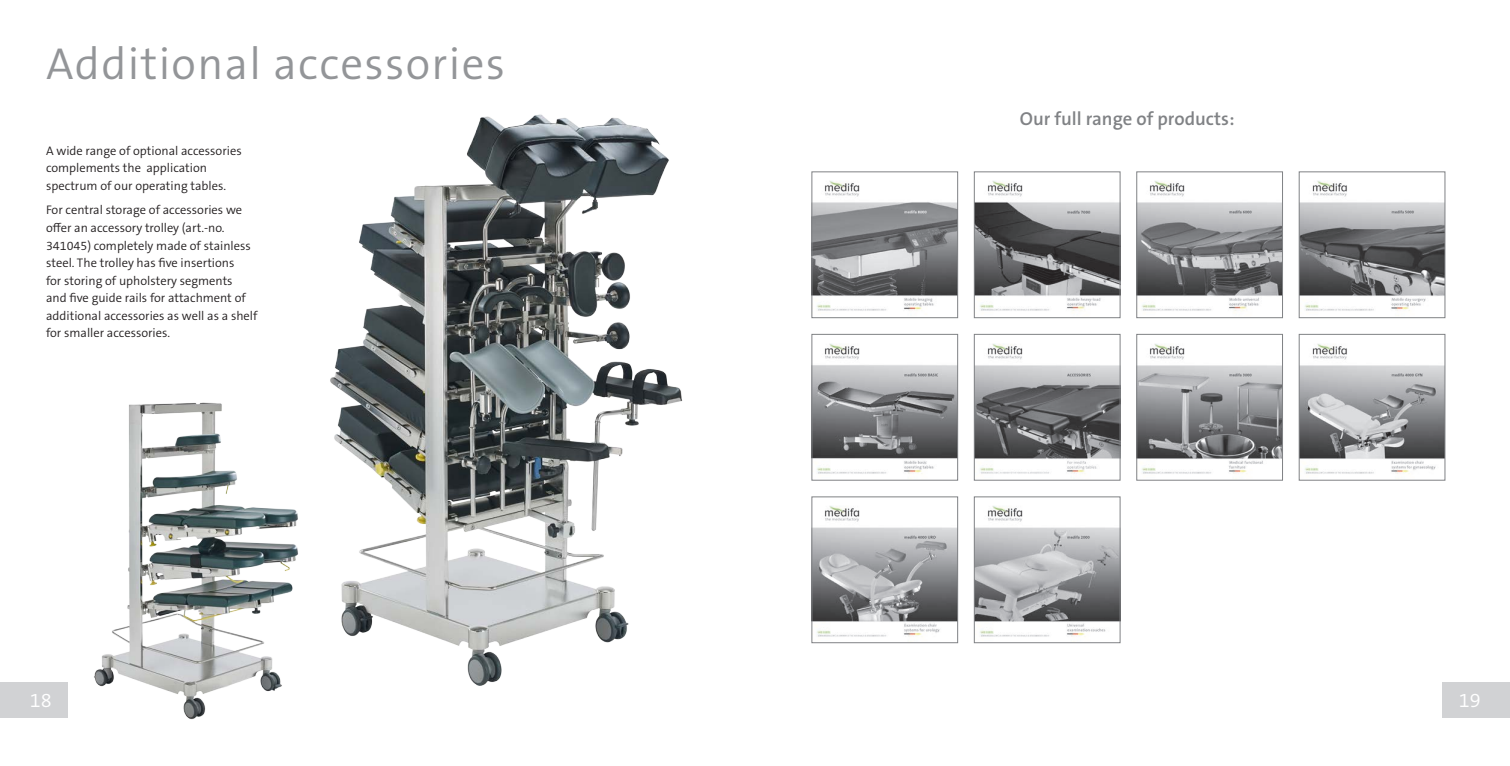
<style>
.page{position:relative;width:1510px;height:766px;background:#fff}
.page>*{position:absolute;margin:0;border:0;box-sizing:border-box;transform-origin:0 0}
.t1{font:300 45px "The Sans B W4";letter-spacing:.03em;color:#939598}
.t2{font:300 20px "The Sans B W4";color:#fff}
.t3{font:600 18.75px "The Sans B W6";color:#808285}
.t4{font:300 12.5px/17.5px "The Sans B W4";color:#231f20}
</style>
<div class="page">
<div style="left:1442px;top:681px;width:67px;height:36px;background:#d1d2d4"></div>
<div style="left:0;top:681px;width:67px;height:36px;background:#d1d2d4"></div>
<img style="left:330px;top:114px;width:353px;height:570px">
<img style="left:94px;top:402px;width:204px;height:318px">
<img style="left:813px;top:181px;width:142px;height:130px">
<div style="left:811px;top:172px;width:146px;height:146px;border:1px solid #808285"></div>
<img style="left:976px;top:181px;width:142px;height:130px">
<div style="left:974px;top:172px;width:146px;height:146px;border:1px solid #808285"></div>
<img style="left:1138px;top:181px;width:142px;height:130px">
<div style="left:1136px;top:172px;width:146px;height:146px;border:1px solid #808285"></div>
<img style="left:1301px;top:181px;width:142px;height:130px">
<div style="left:1299px;top:172px;width:146px;height:146px;border:1px solid #808285"></div>
<img style="left:813px;top:344px;width:142px;height:130px">
<div style="left:811px;top:334px;width:146px;height:146px;border:1px solid #808285"></div>
<img style="left:976px;top:344px;width:142px;height:130px">
<div style="left:974px;top:334px;width:146px;height:146px;border:1px solid #808285"></div>
<img style="left:1138px;top:344px;width:142px;height:130px">
<div style="left:1136px;top:334px;width:146px;height:146px;border:1px solid #808285"></div>
<img style="left:1301px;top:344px;width:142px;height:130px">
<div style="left:1299px;top:334px;width:146px;height:146px;border:1px solid #808285"></div>
<img style="left:813px;top:506px;width:142px;height:131px">
<div style="left:811px;top:496px;width:146px;height:146px;border:1px solid #808285"></div>
<img style="left:976px;top:506px;width:142px;height:131px">
<div style="left:974px;top:496px;width:146px;height:146px;border:1px solid #808285"></div>
<h1 class="t1" style="left:46px;top:35px;width:460px">Additional accessories</h1>
<p class="t4" style="left:46px;top:142px;width:197px">A wide range of optional accessories complements the application spectrum of our operating tables.</p>
<p class="t4" style="left:46px;top:201px;width:213px">For central storage of accessories we offer an accessory trolley (art.-no.<br>341045) completely made of stainless steel. The trolley has five insertions<br>for storing of upholstery segments<br>and five guide rails for attachment of additional accessories as well as a shelf for smaller accessories.</p>
<h3 class="t3" style="left:1019px;top:106px;width:216px">Our full range of products:</h3>
<h2 class="t2" style="left:30px;top:687px;width:23px">18</h2>
<h2 class="t2" style="left:1458px;top:687px;width:24px">19</h2>
</div>
